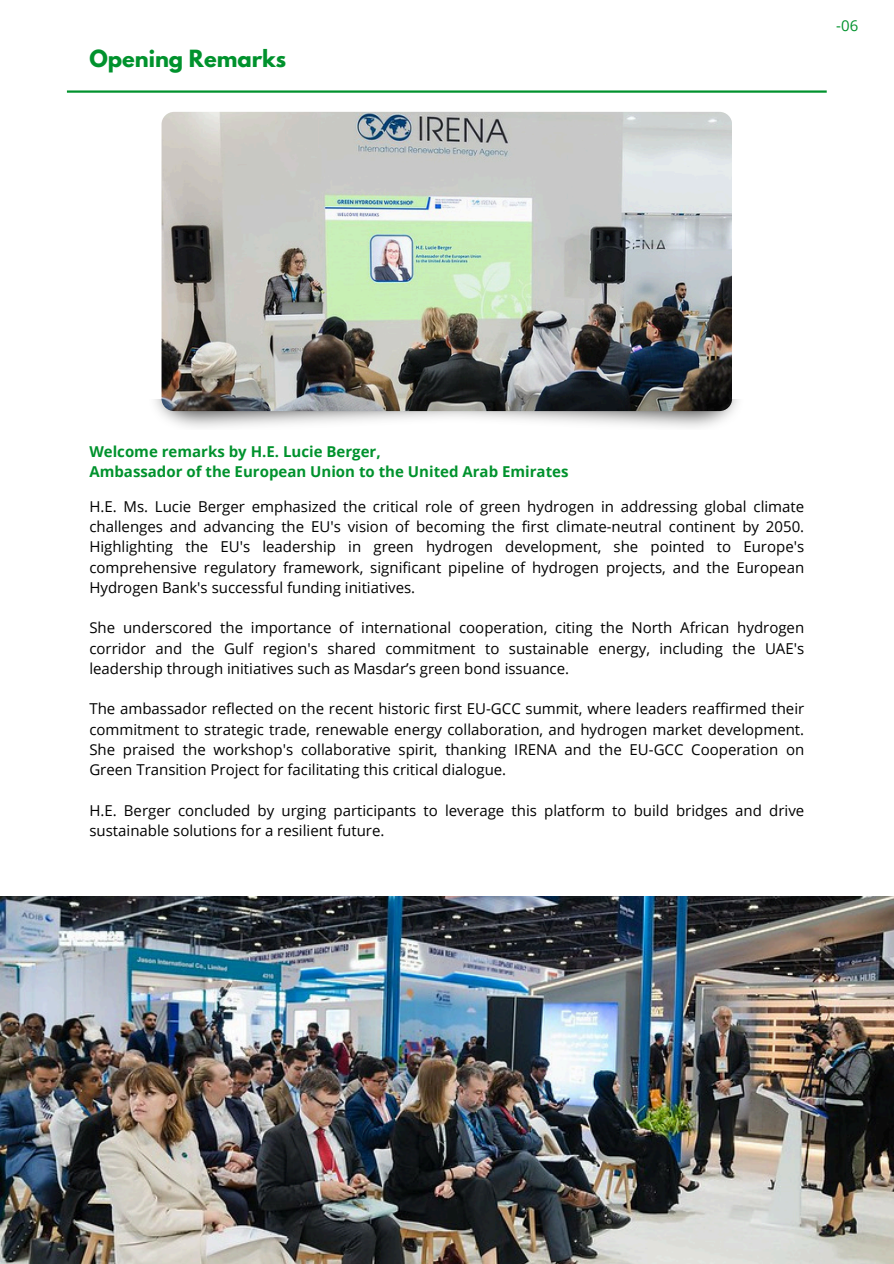
<style>
.page{position:relative;width:894px;height:1264px;background:#fff}
.page>*{position:absolute;margin:0;border:0;box-sizing:border-box;transform-origin:0 0}
.t1{font:700 21px "League Spartan";color:#00922d}
.t2{font:15px/20.2px "Open Sans";color:#000;text-align:justify}
.t3{font:700 15px/20.2px "Open Sans";color:#00922d}
.t4{font:15px "Open Sans";color:#00922d}
</style>
<div class="page">
<hr style="left:67px;top:90px;width:759px;height:3px;background:#00922d">
<img style="left:154px;top:399px;width:584px;height:29px">
<img style="left:161px;top:112px;width:570px;height:299px;border-radius:13px">
<img style="left:0;top:896px;width:893px;height:367px">
<h2 class="t1" style="left:89px;top:48px;width:198px">Opening Remarks</h2>
<p class="t4" style="left:836px;top:15px;width:23px">-06</p>
<p class="t3" style="left:89px;top:441px;width:480px">Welcome remarks by H.E. Lucie Berger,<br>Ambassador of the European Union to the United Arab Emirates</p>
<p class="t2" style="left:89px;top:496px;width:716px">H.E. Ms. Lucie Berger emphasized the critical role of green hydrogen in addressing global climate challenges and advancing the EU's vision of becoming the first climate-neutral continent by 2050.<br>Highlighting the EU's leadership in green hydrogen development, she pointed to Europe's comprehensive regulatory framework, significant pipeline of hydrogen projects, and the European Hydrogen Bank's successful funding initiatives.</p>
<h1 class="t2" style="left:89px;top:617px;width:716px">She underscored the importance of international cooperation, citing the North African hydrogen corridor and the Gulf region's shared commitment to sustainable energy, including the UAE's leadership through initiatives such as Masdar’s green bond issuance.</h1>
<p class="t2" style="left:89px;top:698px;width:716px">The ambassador reflected on the recent historic first EU-GCC summit, where leaders reaffirmed their commitment to strategic trade, renewable energy collaboration, and hydrogen market development.<br>She praised the workshop's collaborative spirit, thanking IRENA and the EU-GCC Cooperation on Green Transition Project for facilitating this critical dialogue.</p>
<p class="t2" style="left:89px;top:799px;width:716px">H.E. Berger concluded by urging participants to leverage this platform to build bridges and drive sustainable solutions for a resilient future.</p>
</div>
